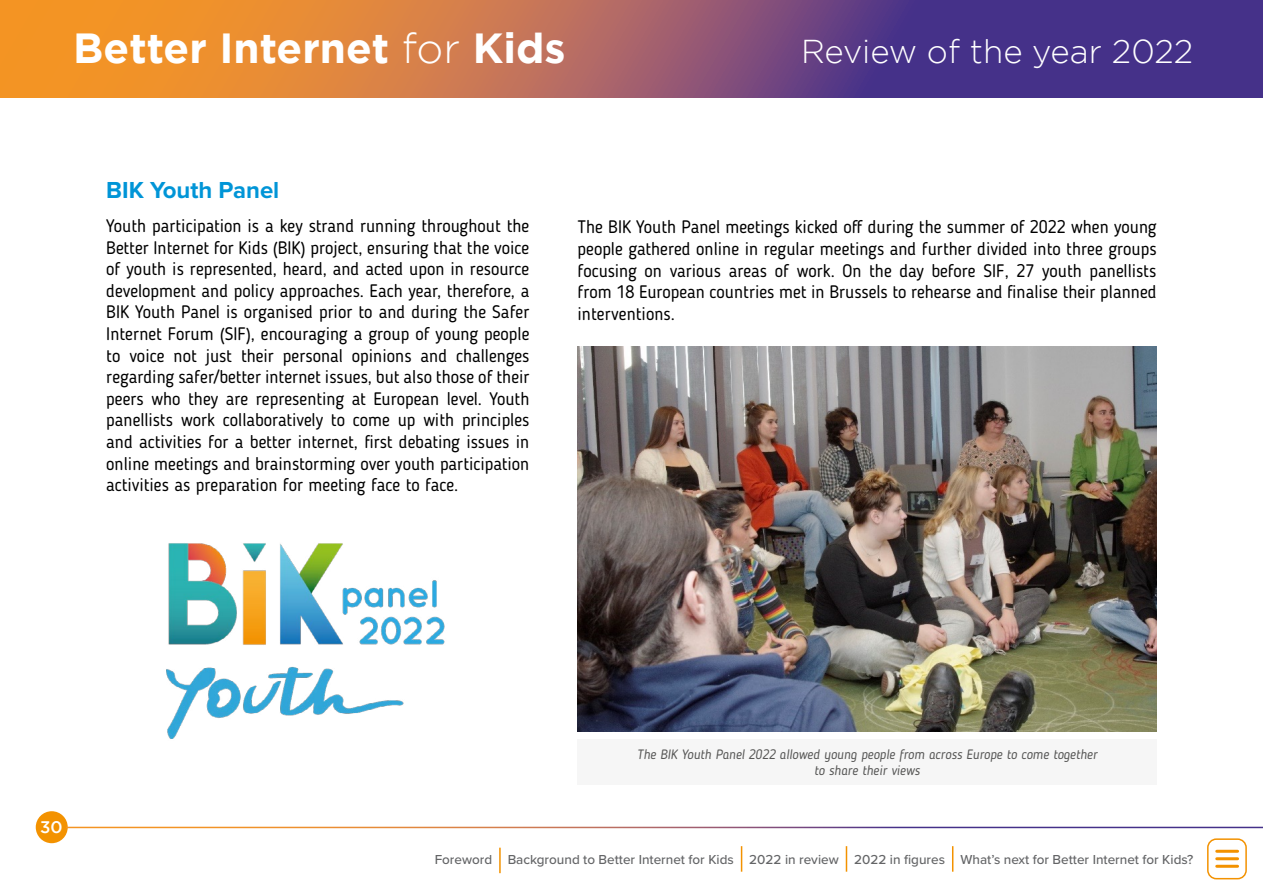
<style>
.page{position:relative;width:1263px;height:893px;background:#fff}
.page>*{position:absolute;margin:0;border:0;box-sizing:border-box;transform-origin:0 0}
.t1{font:700 42px "Gotham";color:#fff}
.t2{font:300 33px "Gotham";color:#fff}
.t3{font:700 24px "Proxima Nova";color:#0095d7}
.Paragraph{font:18px/21.6px "Blogger Sans";color:#000;text-align:justify}
.t4{font:500 16.8px "Gotham";color:#fff}
.t5{font:500 13.5px "Proxima Nova";color:#646567}
.Explications{font:italic 13.5px "Blogger Sans";color:#575756}
.s1{font-weight:300}
</style>
<div class="page">
<img style="left:166px;top:543px;width:279px;height:196px">
<div style="left:578px;top:740px;width:579px;height:44px;background:#f6f6f6"></div>
<img style="left:578px;top:346px;width:579px;height:386px">
<svg style="left:0;top:0;width:1263px;height:98px;background:#9c6061"></svg>
<div style="left:36px;top:811px;width:32px;height:32px;background:#f39200;border-radius:50%"></div>
<hr style="left:66px;top:827px;width:1197px;height:1px;background:#fff">
<div style="left:1207px;top:838px;width:40px;height:41px;border:2px solid #f39200;border-radius:9px"></div>
<hr style="left:1217px;top:850px;width:20px;height:3px;background:#f39200">
<hr style="left:1217px;top:857px;width:20px;height:3px;background:#f39200">
<hr style="left:1217px;top:865px;width:20px;height:3px;background:#f39200">
<hr style="left:499px;top:848px;width:2px;height:25px;background:#f39200">
<svg style="left:741px;top:846px;width:1px;height:26px"></svg>
<svg style="left:846px;top:846px;width:1px;height:26px"></svg>
<svg style="left:952px;top:846px;width:1px;height:26px"></svg>
<h1 class="t1" style="left:73px;top:20px;width:494px">Better Internet <span class="s1">for</span> Kids</h1>
<h2 class="t2" style="left:801px;top:30px;width:394px">Review of the year 2022</h2>
<h3 class="t3" style="left:106px;top:172px;width:175px">BIK Youth Panel</h3>
<p class="Paragraph" style="left:106px;top:215px;width:425px">Youth participation is a key strand running throughout the Better Internet for Kids (BIK) project, ensuring that the voice of youth is represented, heard, and acted upon in resource development and policy approaches. Each year, therefore, a BIK Youth Panel is organised prior to and during the Safer Internet Forum (SIF), encouraging a group of young people to voice not just their personal opinions and challenges regarding safer/better internet issues, but also those of their peers who they are representing at European level. Youth panellists work collaboratively to come up with principles and activities for a better internet, first debating issues in online meetings and brainstorming over youth participation activities as preparation for meeting face to face.</p>
<p class="Paragraph" style="left:578px;top:216px;width:581px">The BIK Youth Panel meetings kicked off during the summer of 2022 when young people gathered online in regular meetings and further divided into three groups focusing on various areas of work. On the day before SIF, 27 youth panellists from 18 European countries met in Brussels to rehearse and finalise their planned interventions.</p>
<p class="t4" style="left:40px;top:816px;width:24px">30</p>
<p class="Explications" style="left:637px;top:746px;width:462px">The BIK Youth Panel 2022 allowed young people from across Europe to come together</p>
<p class="Explications" style="left:814px;top:763px;width:107px">to share their views</p>
<p class="t5" style="left:435px;top:850px;width:760px">Foreword Background to Better Internet for Kids 2022 in review 2022 in figures What’s next for Better Internet for Kids?</p>
</div>
